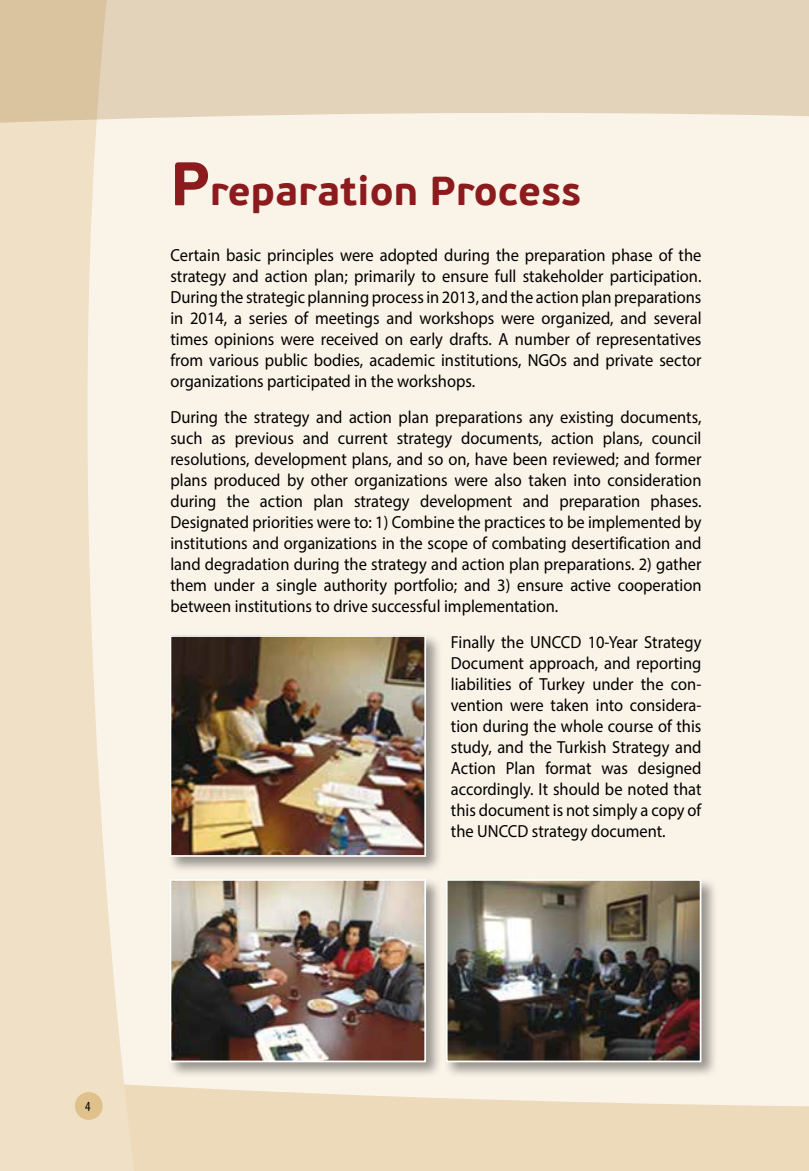
<style>
.page{position:relative;width:809px;height:1171px;background:#f9f3e8}
.page>*{position:absolute;margin:0;border:0;box-sizing:border-box;transform-origin:0 0}
.t1{font:700 40.25px "PF Beau Sans Pro";color:#8c1b1e}
.t2{font:17.5px/21px "Myriad Pro";color:#000;text-align:justify;scale:.94 1}
.t3{font:condensed 14px "Myriad Pro";color:#000}
.s1{font-size:61.25px}
</style>
<div class="page">
<svg style="left:134px;top:1085px;width:675px;height:86px;background:#edddc0"></svg>
<div style="left:167px;top:877px;width:276px;height:202px;background:#000;opacity:.4"></div>
<img style="left:172px;top:882px;width:251px;height:177px">
<div style="left:169px;top:879px;width:257px;height:183px;border:2px solid #fff"></div>
<div style="left:167px;top:633px;width:276px;height:240px;background:#000;opacity:.4"></div>
<img style="left:172px;top:638px;width:251px;height:216px">
<div style="left:169px;top:635px;width:257px;height:222px;border:2px solid #fff"></div>
<div style="left:443px;top:877px;width:274px;height:202px;background:#000;opacity:.4"></div>
<img style="left:449px;top:882px;width:249px;height:177px">
<div style="left:446px;top:879px;width:255px;height:183px;border:2px solid #fff"></div>
<svg style="left:0;top:123px;width:134px;height:1048px;fill:#efe0c6"></svg>
<svg style="left:0;top:0;width:809px;height:123px;background:#e3d2ba"></svg>
<div style="left:75px;top:1092px;width:28px;height:28px;background:#e0c18b;border-radius:50%"></div>
<h1 class="t1" style="left:170px;top:166px;width:412px"><span class="s1">P</span>reparation Process</h1>
<p class="t2" style="left:170px;top:245px;width:566px">Certain basic principles were adopted during the preparation phase of the strategy and action plan; primarily to ensure full stakeholder participation.<br>During the strategic planning process in 2013, and the action plan preparations in 2014, a series of meetings and workshops were organized, and several times opinions were received on early drafts. A number of representatives from various public bodies, academic institutions, NGOs and private sector organizations participated in the workshops.</p>
<p class="t2" style="left:170px;top:406px;width:566px">During the strategy and action plan preparations any existing documents, such as previous and current strategy documents, action plans, council resolutions, development plans, and so on, have been reviewed; and former plans produced by other organizations were also taken into consideration during the action plan strategy development and preparation phases.<br>Designated priorities were to: 1) Combine the practices to be implemented by institutions and organizations in the scope of combating desertification and land degradation during the strategy and action plan preparations. 2) gather them under a single authority portfolio; and 3) ensure active cooperation between institutions to drive successful implementation.</p>
<p class="t2" style="left:451px;top:631px;width:268px">Finally the UNCCD 10-Year Strategy Document approach, and reporting liabilities of Turkey under the con&shy;vention were taken into considera&shy;tion during the whole course of this study, and the Turkish Strategy and Action Plan format was designed accordingly. It should be noted that this document is not simply a copy of the UNCCD strategy document.</p>
<p class="t3" style="left:85px;top:1098px;width:7px">4</p>
</div>
